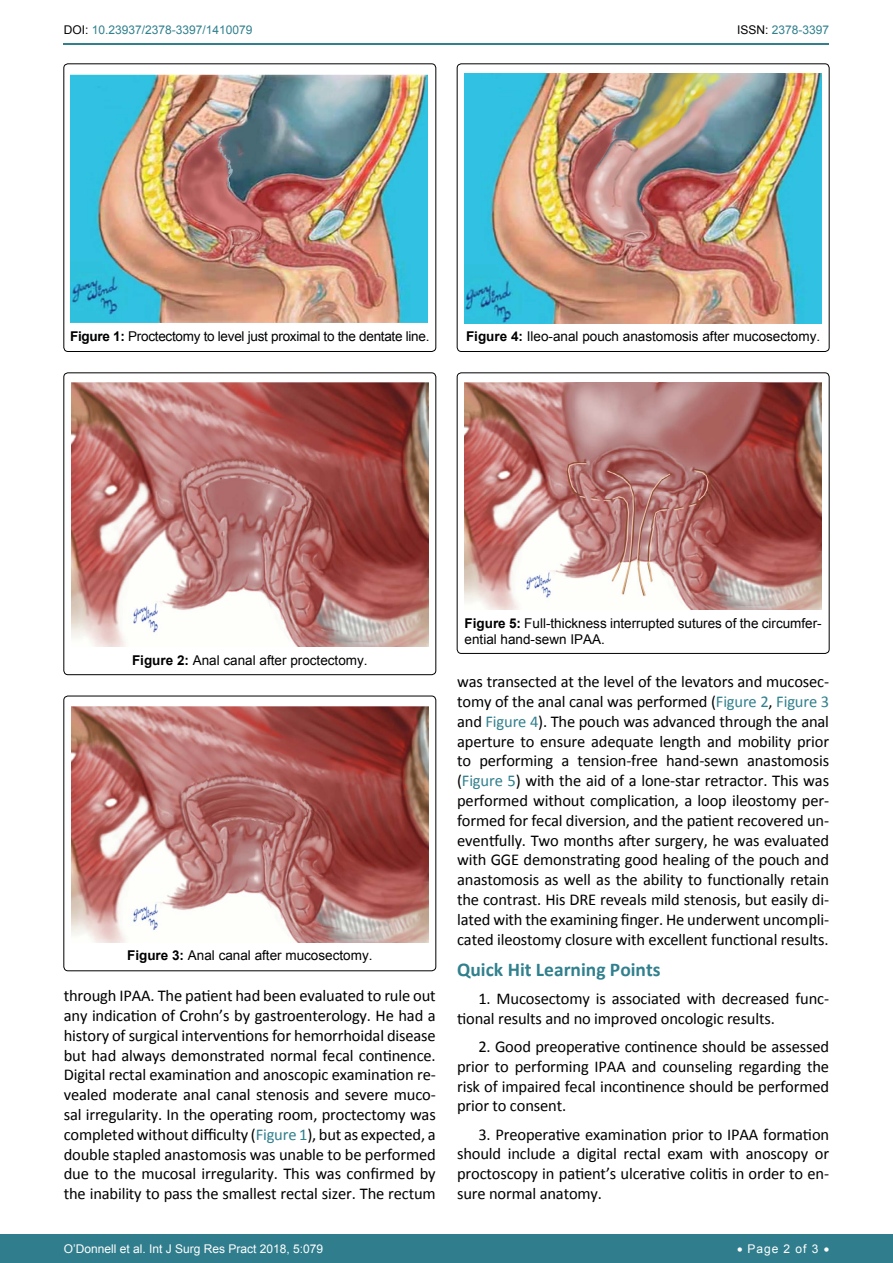
<style>
.page{position:relative;width:893px;height:1263px;background:#fff}
.page>*{position:absolute;margin:0;border:0;box-sizing:border-box;transform-origin:0 0}
.t1{font:700 19.5px "Calibri";color:#30808d}
.t2{font:16.5px/19.8px "Calibri";letter-spacing:-.01em;color:#000;text-align:justify}
.t3{font:13.5px/16.2px "Arial";color:#000}
.t4{font:13.5px "Arial";letter-spacing:-.02em;color:#000}
.t5{font:12px "Arial";color:#fff}
.t6{font:12px "Arial";color:#30808d}
.s1{color:#000}
.s2{font-weight:700}
.s3{color:#30808d}
</style>
<div class="page">
<div style="left:0;top:1234px;width:893px;height:29px;background:#307d8d"></div>
<hr style="left:64px;top:43px;width:765px;height:2px;background:#30808d">
<div style="left:64px;top:64px;width:372px;height:287px;border:1px solid #000;border-radius:4px"></div>
<img style="left:70px;top:74px;width:357px;height:249px">
<div style="left:64px;top:373px;width:372px;height:302px;border:1px solid #000;border-radius:4px"></div>
<img style="left:71px;top:382px;width:357px;height:265px">
<div style="left:64px;top:696px;width:372px;height:275px;border:1px solid #000;border-radius:4px"></div>
<img style="left:71px;top:706px;width:357px;height:236px">
<div style="left:457px;top:64px;width:372px;height:287px;border:1px solid #000;border-radius:4px"></div>
<img style="left:465px;top:74px;width:357px;height:249px">
<div style="left:457px;top:373px;width:372px;height:280px;border:1px solid #000;border-radius:4px"></div>
<img style="left:465px;top:382px;width:357px;height:227px">
<p class="t6" style="left:64px;top:22px;width:190px"><span class="s1">DOI:</span> 10.23937/2378-3397/1410079</p>
<p class="t6" style="left:737px;top:22px;width:94px"><span class="s1">ISSN:</span> 2378-3397</p>
<p class="t4" style="left:70px;top:327px;width:361px"><span class="s2">Figure 1:</span> Proctectomy to level just proximal to the dentate line.</p>
<p class="t3" style="left:466px;top:329px;width:356px"><span class="s2">Figure 4:</span> Ileo-anal pouch anastomosis after mucosectomy.</p>
<p class="t3" style="left:132px;top:652px;width:237px"><span class="s2">Figure 2:</span> Anal canal after proctectomy.</p>
<p class="t3" style="left:127px;top:948px;width:247px"><span class="s2">Figure 3:</span> Anal canal after mucosectomy.</p>
<p class="t2" style="left:64px;top:986px;width:374px">through IPAA. The patient had been evaluated to rule out any indication of Crohn’s by gastroenterology. He had a history of surgical interventions for hemorrhoidal disease but had always demonstrated normal fecal continence.<br>Digital rectal examination and anoscopic examination re&shy;vealed moderate anal canal stenosis and severe muco&shy;sal irregularity. In the operating room, proctectomy was completed without difficulty (<span class="s3">Figure 1</span>), but as expected, a double stapled anastomosis was unable to be performed due to the mucosal irregularity. This was confirmed by the inability to pass the smallest rectal sizer. The rectum</p>
<p class="t3" style="left:465px;top:615px;width:359px"><span class="s2">Figure 5:</span> Full-thickness interrupted sutures of the circumfer&shy;ential hand-sewn IPAA.</p>
<p class="t2" style="left:457px;top:672px;width:374px">was transected at the level of the levators and mucosec&shy;tomy of the anal canal was performed (<span class="s3">Figure 2</span>, <span class="s3">Figure 3 </span>and <span class="s3">Figure 4</span>). The pouch was advanced through the anal aperture to ensure adequate length and mobility prior to performing a tension-free hand-sewn anastomosis (<span class="s3">Figure 5</span>) with the aid of a lone-star retractor. This was performed without complication, a loop ileostomy per&shy;formed for fecal diversion, and the patient recovered un&shy;eventfully. Two months after surgery, he was evaluated with GGE demonstrating good healing of the pouch and anastomosis as well as the ability to functionally retain the contrast. His DRE reveals mild stenosis, but easily di&shy;lated with the examining finger. He underwent uncompli&shy;cated ileostomy closure with excellent functional results.</p>
<p class="t1" style="left:457px;top:956px;width:205px">Quick Hit Learning Points</p>
<p class="t2" style="left:457px;top:988px;width:373px;text-indent:21px">1. Mucosectomy is associated with decreased func&shy;tional results and no improved oncologic results.</p>
<p class="t2" style="left:457px;top:1037px;width:374px;text-indent:21px">2. Good preoperative continence should be assessed prior to performing IPAA and counseling regarding the risk of impaired fecal incontinence should be performed prior to consent.</p>
<p class="t2" style="left:457px;top:1124px;width:374px;text-indent:21px">3. Preoperative examination prior to IPAA formation should include a digital rectal exam with anoscopy or proctoscopy in patient’s ulcerative colitis in order to en&shy;sure normal anatomy.</p>
<p class="t5" style="left:64px;top:1241px;width:261px">O’Donnell et al. Int J Surg Res Pract 2018, 5:079</p>
<p class="t5" style="left:737px;top:1241px;width:94px">• Page 2 of 3 •</p>
</div>
